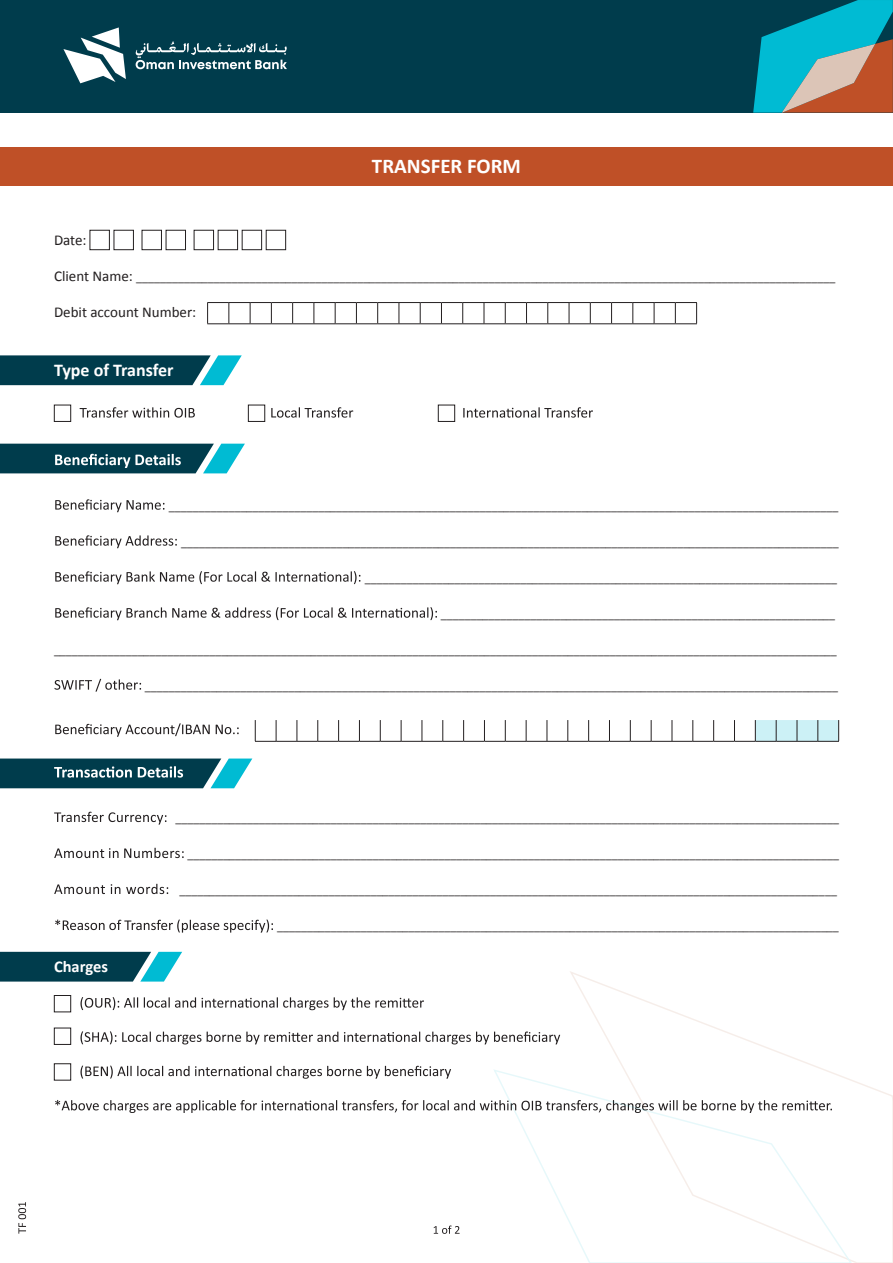
<style>
.page{position:relative;width:893px;height:1263px;background:#fff}
.page>*{position:absolute;margin:0;border:0;box-sizing:border-box;transform-origin:0 0}
.t1{font:700 21px "Calibri";color:#fff}
.t2{font:700 18px "Calibri";color:#fff}
.t3{font:700 16.5px "Calibri";color:#fff}
.t4{font:15px "Calibri";color:#231f20}
.t5{font:12px "Calibri";color:#231f20}
.s1{font-size:15px}
</style>
<div class="page">
<div style="left:0;top:0;width:893px;height:113px;background:#003c4c"></div>
<svg style="left:753px;top:0;width:140px;height:113px"></svg>
<svg style="left:136px;top:42px;width:151px;height:27px"></svg>
<svg style="left:63px;top:27px;width:63px;height:56px"></svg>
<div style="left:0;top:148px;width:893px;height:38px;background:#bf5027"></div>
<svg style="left:0;top:355px;width:242px;height:30px;background:#145867"></svg>
<svg style="left:0;top:952px;width:182px;height:29px;background:#165d6d"></svg>
<div style="left:54px;top:405px;width:17px;height:17px;border:1px solid #231f20"></div>
<div style="left:54px;top:995px;width:17px;height:17px;border:1px solid #231f20"></div>
<div style="left:54px;top:1028px;width:17px;height:17px;border:1px solid #231f20"></div>
<div style="left:54px;top:1063px;width:17px;height:17px;border:1px solid #231f20"></div>
<div style="left:248px;top:405px;width:17px;height:17px;border:1px solid #231f20"></div>
<div style="left:438px;top:405px;width:17px;height:17px;border:1px solid #231f20"></div>
<div style="left:90px;top:230px;width:20px;height:20px;border:1px solid #231f20"></div>
<div style="left:114px;top:230px;width:20px;height:20px;border:1px solid #231f20"></div>
<div style="left:142px;top:230px;width:20px;height:20px;border:1px solid #231f20"></div>
<div style="left:166px;top:230px;width:20px;height:20px;border:1px solid #231f20"></div>
<div style="left:194px;top:230px;width:20px;height:20px;border:1px solid #231f20"></div>
<div style="left:218px;top:230px;width:20px;height:20px;border:1px solid #231f20"></div>
<div style="left:242px;top:230px;width:20px;height:20px;border:1px solid #231f20"></div>
<div style="left:266px;top:230px;width:20px;height:20px;border:1px solid #231f20"></div>
<svg style="left:80px;top:407px;width:115px;height:11px"></svg>
<svg style="left:271px;top:407px;width:82px;height:11px"></svg>
<svg style="left:463px;top:407px;width:130px;height:11px"></svg>
<svg style="left:0;top:444px;width:245px;height:29px;background:#256573"></svg>
<svg style="left:55px;top:499px;width:109px;height:13px"></svg>
<svg style="left:55px;top:535px;width:122px;height:13px"></svg>
<svg style="left:55px;top:571px;width:305px;height:13px"></svg>
<svg style="left:55px;top:607px;width:382px;height:13px"></svg>
<svg style="left:55px;top:679px;width:86px;height:13px"></svg>
<svg style="left:55px;top:723px;width:184px;height:14px"></svg>
<svg style="left:0;top:758px;width:252px;height:30px;background:#276573"></svg>
<svg style="left:54px;top:812px;width:112px;height:13px"></svg>
<svg style="left:54px;top:848px;width:130px;height:10px"></svg>
<svg style="left:54px;top:884px;width:114px;height:10px"></svg>
<svg style="left:55px;top:919px;width:218px;height:14px"></svg>
<svg style="left:80px;top:997px;width:344px;height:13px"></svg>
<svg style="left:80px;top:1031px;width:480px;height:13px"></svg>
<svg style="left:80px;top:1066px;width:371px;height:13px"></svg>
<svg style="left:55px;top:1100px;width:438px;height:13px"></svg>
<svg style="left:207px;top:302px;width:490px;height:22px"></svg>
<svg style="left:255px;top:720px;width:584px;height:22px"></svg>
<svg style="left:18px;top:1202px;width:8px;height:32px"></svg>
<svg style="left:434px;top:1225px;width:26px;height:9px"></svg>
<svg style="left:570px;top:971px;width:323px;height:292px"></svg>
<svg style="left:493px;top:1068px;width:360px;height:195px"></svg>
<h1 class="t1" style="left:372px;top:151px;width:150px">TRANSFER FORM</h1>
<p class="t4" style="left:54px;top:230px;width:34px">Date:</p>
<p class="t5" style="left:54px;top:269px;width:783px"><span class="s1">Client Name:</span> _____________________________________________________________________________________________________________________</p>
<p class="t4" style="left:54px;top:302px;width:144px">Debit account Number:</p>
<h2 class="t2" style="left:54px;top:357px;width:121px">Type of Transfer</h2>
<p class="t5" style="left:169px;top:497px;width:671px">________________________________________________________________________________________________________________</p>
<p class="t5" style="left:181px;top:533px;width:659px">______________________________________________________________________________________________________________</p>
<p class="t5" style="left:365px;top:569px;width:474px">_______________________________________________________________________________</p>
<p class="t5" style="left:441px;top:605px;width:396px">__________________________________________________________________</p>
<p class="t5" style="left:54px;top:641px;width:784px">___________________________________________________________________________________________________________________________________</p>
<p class="t5" style="left:145px;top:677px;width:695px">____________________________________________________________________________________________________________________</p>
<h3 class="t3" style="left:54px;top:955px;width:55px">Charges</h3>
<p class="t5" style="left:176px;top:810px;width:665px">_______________________________________________________________________________________________________________</p>
<p class="t5" style="left:187px;top:846px;width:653px">_____________________________________________________________________________________________________________</p>
<p class="t5" style="left:179px;top:882px;width:659px">______________________________________________________________________________________________________________</p>
<p class="t5" style="left:277px;top:918px;width:563px">______________________________________________________________________________________________</p>
</div>
